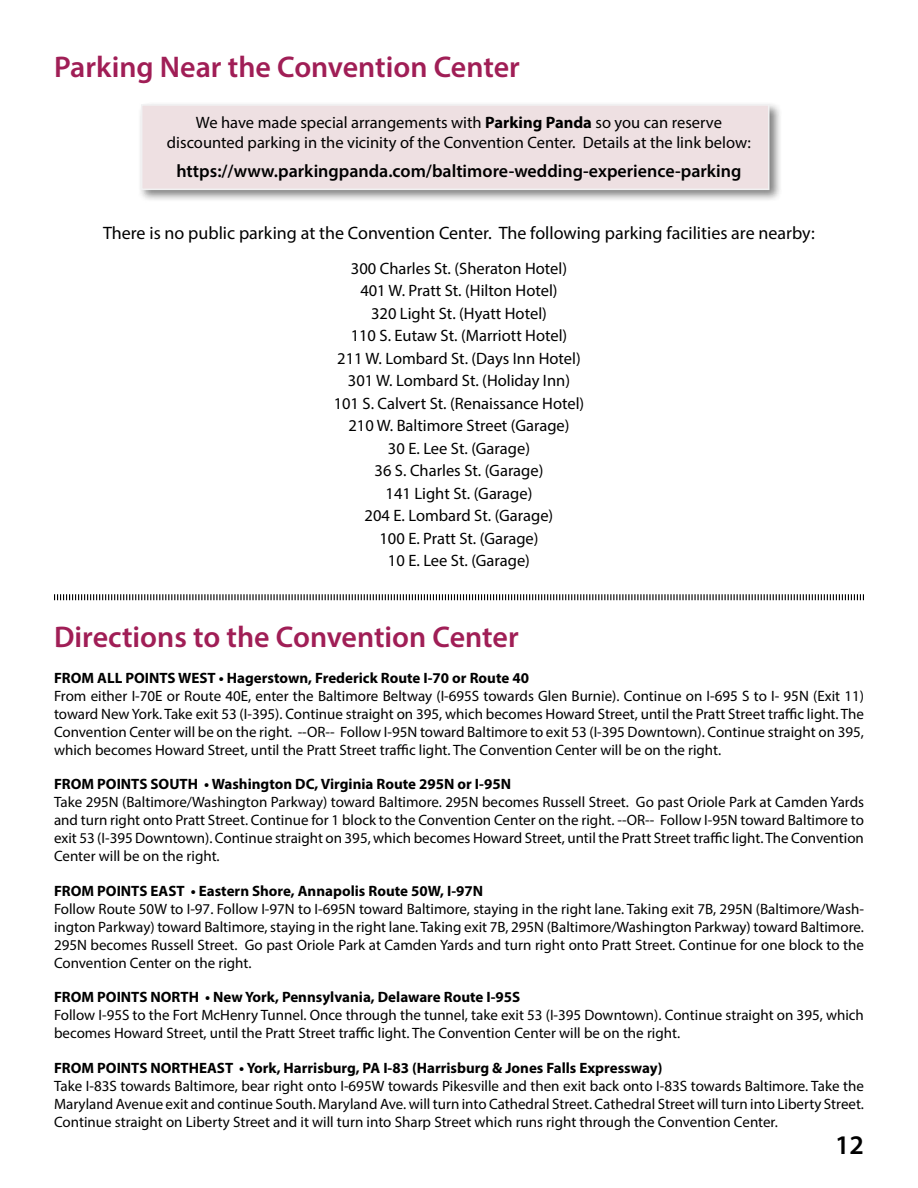
<style>
.page{position:relative;width:918px;height:1188px;background:#fff}
.page>*{position:absolute;margin:0;border:0;box-sizing:border-box;transform-origin:0 0}
.t1{font:600 30px "Myriad Pro";color:#a01e56}
.t2{font:600 27px "Myriad Pro";color:#000}
.t3{font:18px "Myriad Pro";color:#000}
.t4{font:600 18px "Myriad Pro";color:#000}
.t5{font:16.5px/22.5px "Myriad Pro";color:#000;text-align:center}
.t6{font:15px/18px "Myriad Pro";color:#000;text-align:justify}
.t7{font:700 15px "Myriad Pro";color:#000}
.s1{font-weight:700}
</style>
<div class="page">
<div style="left:137px;top:101px;width:645px;height:102px;background:#000;opacity:.5"></div>
<div style="left:141px;top:104px;width:629px;height:86px;background:#eee0e2;border:2px solid #f1f1f2"></div>
<svg style="left:54px;top:594px;width:810px;height:7px"></svg>
<h1 class="t1" style="left:54px;top:47px;width:467px">Parking Near the Convention Center</h1>
<p class="t5" style="left:167px;top:112px;width:586px;line-height:19.8px">We have made special arrangements with <span class="s1">Parking Panda</span> so you can reserve discounted parking in the vicinity of the Convention Center. Details at the link below:</p>
<p class="t4" style="left:176px;top:160px;width:567px">https://www.parkingpanda.com/baltimore-wedding-experience-parking</p>
<p class="t3" style="left:103px;top:222px;width:713px">There is no public parking at the Convention Center. The following parking facilities are nearby:</p>
<p class="t5" style="left:334px;top:257px;width:252px">300 Charles St. (Sheraton Hotel)<br>401 W. Pratt St. (Hilton Hotel)<br>320 Light St. (Hyatt Hotel)<br>110 S. Eutaw St. (Marriott Hotel)<br>211 W. Lombard St. (Days Inn Hotel)<br>301 W. Lombard St. (Holiday Inn)<br>101 S. Calvert St. (Renaissance Hotel)<br>210 W. Baltimore Street (Garage)<br>30 E. Lee St. (Garage)<br>36 S. Charles St. (Garage)<br>141 Light St. (Garage)<br>204 E. Lombard St. (Garage)<br>100 E. Pratt St. (Garage)<br>10 E. Lee St. (Garage)</p>
<h1 class="t1" style="left:54px;top:618px;width:466px">Directions to the Convention Center</h1>
<p class="t7" style="left:54px;top:668px;width:477px">FROM ALL POINTS WEST • Hagerstown, Frederick Route I-70 or Route 40</p>
<p class="t6" style="left:54px;top:686px;width:812px">From either I-70E or Route 40E, enter the Baltimore Beltway (I-695S towards Glen Burnie). Continue on I-695 S to I- 95N (Exit 11) toward New York. Take exit 53 (I-395). Continue straight on 395, which becomes Howard Street, until the Pratt Street traffic light. The Convention Center will be on the right. --OR-- Follow I-95N toward Baltimore to exit 53 (I-395 Downtown). Continue straight on 395, which becomes Howard Street, until the Pratt Street traffic light. The Convention Center will be on the right.</p>
<p class="t7" style="left:54px;top:774px;width:459px">FROM POINTS SOUTH • Washington DC, Virginia Route 295N or I-95N</p>
<p class="t6" style="left:54px;top:793px;width:812px">Take 295N (Baltimore/Washington Parkway) toward Baltimore. 295N becomes Russell Street. Go past Oriole Park at Camden Yards and turn right onto Pratt Street. Continue for 1 block to the Convention Center on the right. --OR-- Follow I-95N toward Baltimore to exit 53 (I-395 Downtown). Continue straight on 395, which becomes Howard Street, until the Pratt Street traffic light. The Convention Center will be on the right.</p>
<p class="t7" style="left:54px;top:881px;width:431px">FROM POINTS EAST • Eastern Shore, Annapolis Route 50W, I-97N</p>
<p class="t6" style="left:54px;top:899px;width:812px">Follow Route 50W to I-97. Follow I-97N to I-695N toward Baltimore, staying in the right lane. Taking exit 7B, 295N (Baltimore/Wash&shy;ington Parkway) toward Baltimore, staying in the right lane. Taking exit 7B, 295N (Baltimore/Washington Parkway) toward Baltimore.<br>295N becomes Russell Street. Go past Oriole Park at Camden Yards and turn right onto Pratt Street. Continue for one block to the Convention Center on the right.</p>
<p class="t7" style="left:54px;top:987px;width:468px">FROM POINTS NORTH • New York, Pennsylvania, Delaware Route I-95S</p>
<p class="t6" style="left:54px;top:1006px;width:811px">Follow I-95S to the Fort McHenry Tunnel. Once through the tunnel, take exit 53 (I-395 Downtown). Continue straight on 395, which becomes Howard Street, until the Pratt Street traffic light. The Convention Center will be on the right.</p>
<p class="t7" style="left:54px;top:1058px;width:610px">FROM POINTS NORTHEAST • York, Harrisburg, PA I-83 (Harrisburg &amp; Jones Falls Expressway)</p>
<p class="t6" style="left:54px;top:1076px;width:812px">Take I-83S towards Baltimore, bear right onto I-695W towards Pikesville and then exit back onto I-83S towards Baltimore. Take the Maryland Avenue exit and continue South. Maryland Ave. will turn into Cathedral Street. Cathedral Street will turn into Liberty Street.<br>Continue straight on Liberty Street and it will turn into Sharp Street which runs right through the Convention Center.</p>
<h2 class="t2" style="left:835px;top:1128px;width:30px">12</h2>
</div>
